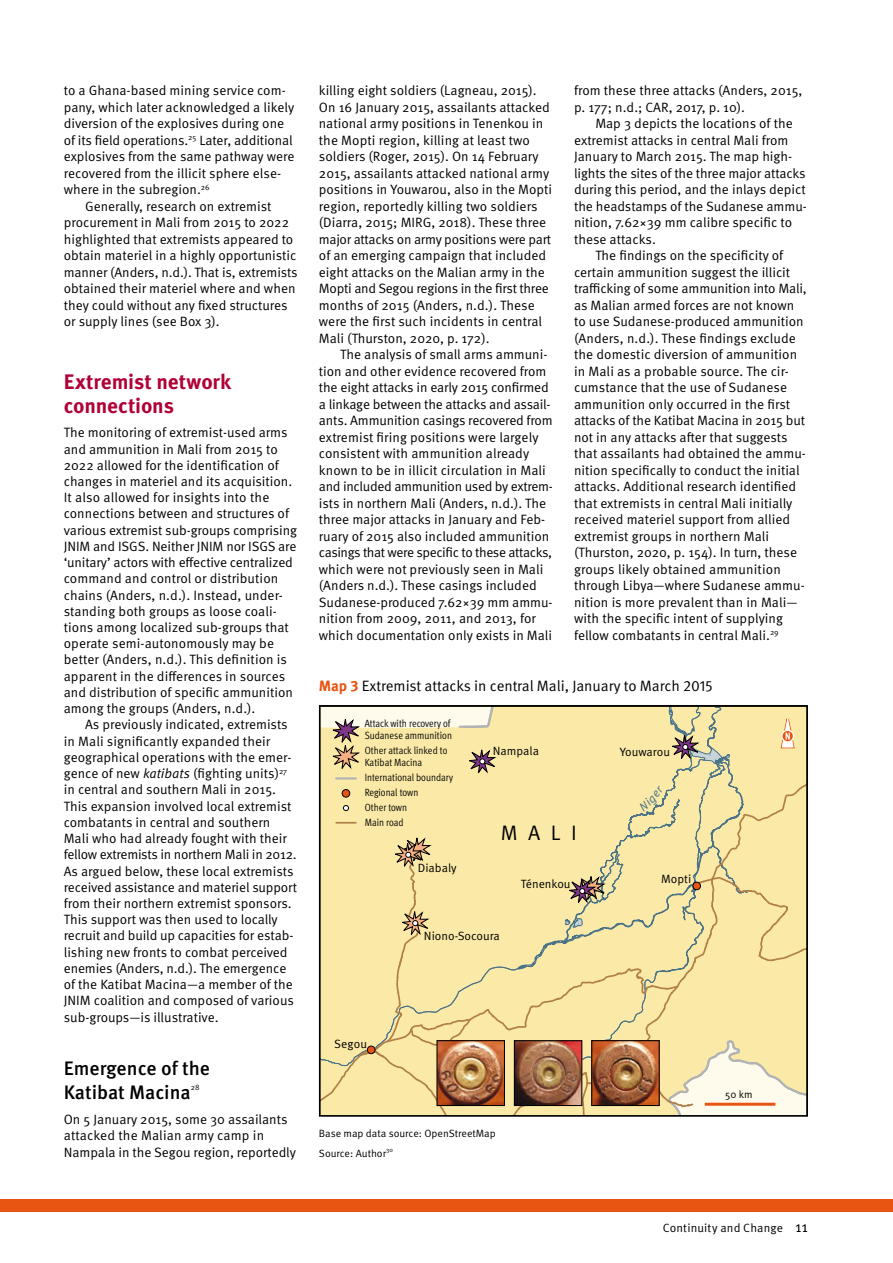
<style>
.page{position:relative;width:893px;height:1263px;background:#fff}
.page>*{position:absolute;margin:0;border:0;box-sizing:border-box;transform-origin:0 0}
.t1{font:700 21px/24px "Meta Pro";letter-spacing:-.005em;color:#b10035}
.t2{font:21px "Meta OT Norm";color:#000}
.t3{font:500 19.5px/24px "Meta Pro";color:#000}
.t4{font:15px "Meta Pro Norm";letter-spacing:-.005em;color:#000}
.t5{font:13.5px/16.2px "Meta Pro Norm";color:#000}
.t6{font:12px "Meta OT Norm";color:#000}
.t7{font:12px "Meta Pro Norm";letter-spacing:.01em;color:#000}
.t8{font:10.5px/15px "Meta OT Cond Norm";color:#000}
.t9{font:10.5px/19.2px "Meta Pro Norm";color:#000}
.t10{font:10.5px "Meta OT Norm";color:#000}
.t11{font:7.8px "Meta Pro Norm";color:#000}
.t12{font:6.15px "Meta Pro Norm";color:#000}
.s1{font-family:"Meta Pro Norm Ita"}
.s2{font-family:"Meta Pro";font-weight:700;color:#e85412}
.s3{font-size:15px}
</style>
<div class="page">
<div style="left:0;top:1199px;width:893px;height:13px;background:#e85412"></div>
<svg style="left:320px;top:706px;width:487px;height:410px;background:#ecd99e"></svg>
<p class="t5" style="left:64px;top:82px;width:223px">to a Ghana-based mining service com-</p>
<p class="t5" style="left:64px;top:98px;width:232px">pany, which later acknowledged a likely</p>
<p class="t5" style="left:64px;top:115px;width:222px">diversion of the explosives during one</p>
<p class="t5" style="left:64px;top:131px;width:230px">of its field operations.<sup>25</sup> Later, additional</p>
<p class="t5" style="left:64px;top:148px;width:232px">explosives from the same pathway were</p>
<p class="t5" style="left:64px;top:164px;width:219px">recovered from the illicit sphere else-</p>
<p class="t5" style="left:64px;top:181px;width:148px">where in the subregion.<sup>26</sup></p>
<p class="t5" style="left:85px;top:197px;width:188px">Generally, research on extremist</p>
<p class="t5" style="left:64px;top:214px;width:227px">procurement in Mali from 2015 to 2022</p>
<p class="t5" style="left:64px;top:230px;width:231px">highlighted that extremists appeared to</p>
<p class="t5" style="left:64px;top:247px;width:234px">obtain materiel in a highly opportunistic</p>
<p class="t5" style="left:64px;top:263px;width:235px">manner (Anders, n.d.). That is, extremists</p>
<p class="t5" style="left:64px;top:280px;width:233px">obtained their materiel where and when</p>
<p class="t5" style="left:64px;top:296px;width:225px">they could without any fixed structures</p>
<p class="t5" style="left:64px;top:313px;width:157px">or supply lines (see Box 3).</p>
<h1 class="t1" style="left:64px;top:368px;width:169px">Extremist network connections</h1>
<p class="t5" style="left:64px;top:424px;width:235px">The monitoring of extremist-used arms and ammunition in Mali from 2015 to 2022 allowed for the identification of changes in materiel and its acquisition.<br>It also allowed for insights into the connections between and structures of various extremist sub-groups comprising JNIM and ISGS. Neither JNIM nor ISGS are ‘unitary’ actors with effective centralized command and control or distribution chains (Anders, n.d.). Instead, under&shy;standing both groups as loose coali&shy;tions among localized sub-groups that operate semi-autonomously may be better (Anders, n.d.). This definition is apparent in the differences in sources and distribution of specific ammunition among the groups (Anders, n.d.).</p>
<p class="t5" style="left:64px;top:716px;width:235px;text-indent:21px">As previously indicated, extremists in Mali significantly expanded their geographical operations with the emer&shy;gence of new <span class="s1">katibats</span> (fighting units)<sup>27 </sup>in central and southern Mali in 2015.<br>This expansion involved local extremist combatants in central and southern Mali who had already fought with their fellow extremists in northern Mali in 2012.<br>As argued below, these local extremists received assistance and materiel support from their northern extremist sponsors.<br>This support was then used to locally recruit and build up capacities for estab&shy;lishing new fronts to combat perceived enemies (Anders, n.d.). The emergence of the Katibat Macina—a member of the JNIM coalition and composed of various sub-groups—is illustrative.</p>
<h2 class="t3" style="left:64px;top:1055px;width:148px">Emergence of the<br>Katibat Macina</h2>
<p class="t11" style="left:191px;top:1082px;width:10px">28</p>
<p class="t5" style="left:64px;top:1110px;width:234px">On 5 January 2015, some 30 assailants attacked the Malian army camp in<br>Nampala in the Segou region, reportedly</p>
<p class="t5" style="left:319px;top:81px;width:235px">killing eight soldiers (Lagneau, 2015).<br>On 16 January 2015, assailants attacked national army positions in Tenenkou in the Mopti region, killing at least two soldiers (Roger, 2015). On 14 February 2015, assailants attacked national army positions in Youwarou, also in the Mopti region, reportedly killing two soldiers (Diarra, 2015; MIRG, 2018). These three major attacks on army positions were part of an emerging campaign that included eight attacks on the Malian army in the Mopti and Segou regions in the first three months of 2015 (Anders, n.d.). These were the first such incidents in central Mali (Thurston, 2020, p. 172).</p>
<p class="t5" style="left:319px;top:345px;width:235px;text-indent:21px">The analysis of small arms ammuni&shy;tion and other evidence recovered from the eight attacks in early 2015 confirmed a linkage between the attacks and assail&shy;ants. Ammunition casings recovered from extremist firing positions were largely consistent with ammunition already known to be in illicit circulation in Mali and included ammunition used by extrem&shy;ists in northern Mali (Anders, n.d.). The three major attacks in January and Feb&shy;ruary of 2015 also included ammunition casings that were specific to these attacks, which were not previously seen in Mali (Anders n.d.). These casings included Sudanese-produced 7.62×39 mm ammu&shy;nition from 2009, 2011, and 2013, for which documentation only exists in Mali</p>
<p class="t5" style="left:574px;top:81px;width:230px">from these three attacks (Anders, 2015, p. 177; n.d.; CAR, 2017, p. 10).</p>
<p class="t5" style="left:595px;top:114px;width:199px">Map 3 depicts the locations of the</p>
<p class="t5" style="left:574px;top:131px;width:216px">extremist attacks in central Mali from</p>
<p class="t5" style="left:574px;top:147px;width:220px">January to March 2015. The map high-</p>
<p class="t5" style="left:574px;top:164px;width:233px">lights the sites of the three major attacks</p>
<p class="t5" style="left:574px;top:180px;width:233px">during this period, and the inlays depict</p>
<p class="t5" style="left:574px;top:197px;width:234px">the headstamps of the Sudanese ammu-</p>
<p class="t5" style="left:574px;top:213px;width:220px">nition, 7.62×39 mm calibre specific to</p>
<p class="t5" style="left:574px;top:230px;width:83px">these attacks.</p>
<p class="t5" style="left:595px;top:246px;width:190px">The findings on the specificity of</p>
<p class="t5" style="left:574px;top:263px;width:218px">certain ammunition suggest the illicit</p>
<p class="t5" style="left:574px;top:279px;width:234px">trafficking of some ammunition into Mali,</p>
<p class="t5" style="left:574px;top:296px;width:222px">as Malian armed forces are not known</p>
<p class="t5" style="left:574px;top:312px;width:231px">to use Sudanese-produced ammunition</p>
<p class="t5" style="left:574px;top:329px;width:223px">(Anders, n.d.). These findings exclude</p>
<p class="t5" style="left:574px;top:345px;width:225px">the domestic diversion of ammunition</p>
<p class="t5" style="left:574px;top:362px;width:216px">in Mali as a probable source. The cir-</p>
<p class="t5" style="left:574px;top:378px;width:215px">cumstance that the use of Sudanese</p>
<p class="t5" style="left:574px;top:395px;width:218px">ammunition only occurred in the first</p>
<p class="t5" style="left:574px;top:411px;width:233px">attacks of the Katibat Macina in 2015 but</p>
<p class="t5" style="left:574px;top:428px;width:215px">not in any attacks after that suggests</p>
<p class="t5" style="left:574px;top:444px;width:233px">that assailants had obtained the ammu-</p>
<p class="t5" style="left:574px;top:461px;width:227px">nition specifically to conduct the initial</p>
<p class="t5" style="left:574px;top:477px;width:224px">attacks. Additional research identified</p>
<p class="t5" style="left:574px;top:494px;width:220px">that extremists in central Mali initially</p>
<p class="t5" style="left:574px;top:510px;width:218px">received materiel support from allied</p>
<p class="t5" style="left:574px;top:527px;width:197px">extremist groups in northern Mali</p>
<p class="t5" style="left:574px;top:543px;width:225px">(Thurston, 2020, p. 154). In turn, these</p>
<p class="t5" style="left:574px;top:560px;width:208px">groups likely obtained ammunition</p>
<p class="t5" style="left:574px;top:576px;width:232px">through Libya—where Sudanese ammu-</p>
<p class="t5" style="left:574px;top:593px;width:225px">nition is more prevalent than in Mali—</p>
<p class="t5" style="left:574px;top:609px;width:211px">with the specific intent of supplying</p>
<p class="t5" style="left:574px;top:626px;width:218px">fellow combatants in central Mali.<sup>29</sup> <sup>30</sup></p>
<p class="t4" style="left:319px;top:675px;width:395px"><span class="s2">Map 3</span> Extremist attacks in central Mali, January to March 2015</p>
<p class="t8" style="left:365px;top:718px;width:89px;line-height:12px">Attack with recovery of<br>Sudanese ammunition</p>
<p class="t8" style="left:365px;top:745px;width:84px;line-height:12px">Other attack linked to<br>Katibat Macina</p>
<p class="t8" style="left:365px;top:770px;width:90px">International boundary<br>Regional town<br>Other town<br>Main road</p>
<p class="t6" style="left:418px;top:861px;width:40px">Diabaly</p>
<p class="t6" style="left:493px;top:743px;width:48px">Nampala</p>
<h1 class="t2" style="left:501px;top:820px;width:77px">MALI</h1>
<p class="t6" style="left:521px;top:876px;width:51px">Ténenkou</p>
<p class="t6" style="left:334px;top:1037px;width:35px">Segou</p>
<p class="t6" style="left:424px;top:929px;width:77px">Niono-Socoura</p>
<p class="t9" style="left:319px;top:1123px;width:178px">Base map data source: OpenStreetMap<br>Source: Author</p>
<p class="t12" style="left:386px;top:1145px;width:8px">30</p>
<p class="t6" style="left:620px;top:745px;width:52px">Youwarou</p>
<p class="t6" style="left:661px;top:872px;width:32px">Mopti</p>
<p class="t10" style="left:725px;top:1088px;width:29px">50 km</p>
<p class="t7" style="left:663px;top:1218px;width:147px">Continuity and Change <span class="s3">11</span></p>
</div>
